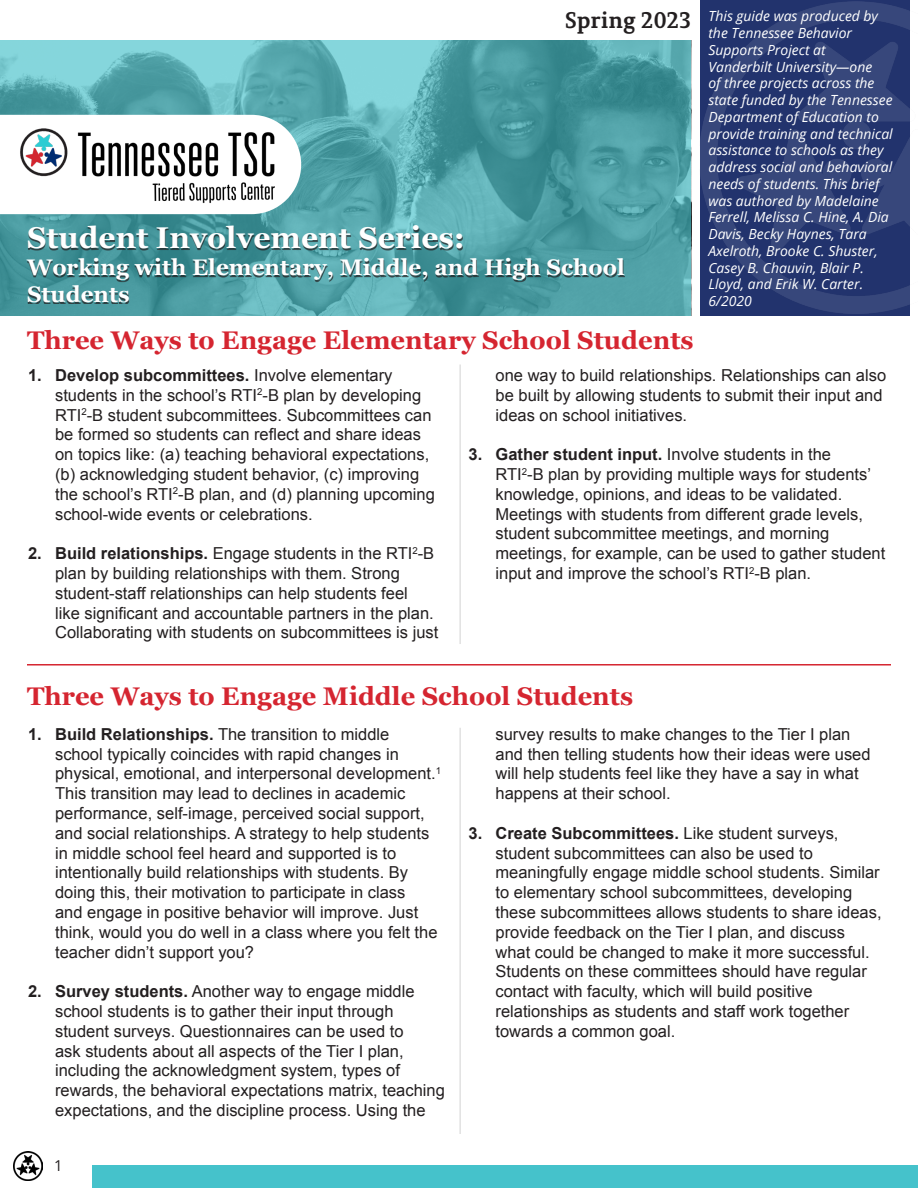
<style>
.page{position:relative;width:918px;height:1188px;background:#fff}
.page>*{position:absolute;margin:0;border:0;box-sizing:border-box;transform-origin:0 0}
.t1{font:700 30px "Georgia";color:#fff}
.t2{font:700 25.5px "Georgia";color:#d52530}
.t3{font:700 22.5px/27px "Georgia";color:#fff}
.t4{font:700 22.5px "Permian Slab Serif Typeface";color:#231f20}
.t5{font:16.5px/19.8px "Arial";color:#231f20}
.t6{font:15px "Open Sans";color:#231f20}
.t7{font:italic 13.95px "Open Sans";color:#fff}
.s1{font-weight:700}
</style>
<div class="page">
<img style="left:700px;top:2px;width:210px;height:312px">
<svg style="left:0;top:40px;width:691px;height:276px;background:#54a5ab"></svg>
<svg style="left:0;top:115px;width:301px;height:99px"></svg>
<img style="left:0;top:104px;width:295px;height:107px">
<div style="left:27px;top:227px;width:598px;height:77px;background:#231f20;opacity:.73"></div>
<hr style="left:460px;top:364px;width:1px;height:280px;background:#76797a">
<hr style="left:460px;top:728px;width:1px;height:406px;background:#76797a">
<hr style="left:27px;top:664px;width:864px;height:2px;background:#d52530">
<div style="left:93px;top:1166px;width:825px;height:22px;background:#45c2cb"></div>
<img style="left:14px;top:1151px;width:29px;height:29px">
<p class="t4" style="left:565px;top:1px;width:128px">Spring 2023</p>
<p class="t1" style="left:27px;top:215px;width:439px">Student Involvement Series:</p>
<p class="t3" style="left:27px;top:253px;width:599px">Working with Elementary, Middle, and High School<br>Students</p>
<p class="t2" style="left:27px;top:321px;width:668px">Three Ways to Engage Elementary School Students</p>
<p class="t7" style="left:708px;top:7px;width:171px">This guide was produced by</p>
<p class="t7" style="left:708px;top:24px;width:145px">the Tennessee Behavior</p>
<p class="t7" style="left:708px;top:40px;width:119px">Supports Project at</p>
<p class="t7" style="left:708px;top:57px;width:165px">Vanderbilt University—one</p>
<p class="t7" style="left:708px;top:74px;width:168px">of three projects across the</p>
<p class="t7" style="left:708px;top:91px;width:186px">state funded by the Tennessee</p>
<p class="t7" style="left:708px;top:107px;width:172px">Department of Education to</p>
<p class="t7" style="left:708px;top:124px;width:186px">provide training and technical</p>
<p class="t7" style="left:708px;top:141px;width:177px">assistance to schools as they</p>
<p class="t7" style="left:708px;top:157px;width:185px">address social and behavioral</p>
<p class="t7" style="left:708px;top:174px;width:172px">needs of students. This brief</p>
<p class="t7" style="left:708px;top:191px;width:172px">was authored by Madelaine</p>
<p class="t7" style="left:708px;top:208px;width:182px">Ferrell, Melissa C. Hine, A. Dia</p>
<p class="t7" style="left:708px;top:224px;width:160px">Davis, Becky Haynes, Tara</p>
<p class="t7" style="left:708px;top:241px;width:171px">Axelroth, Brooke C. Shuster,</p>
<p class="t7" style="left:708px;top:258px;width:157px">Casey B. Chauvin, Blair P.</p>
<p class="t7" style="left:708px;top:275px;width:156px">Lloyd, and Erik W. Carter.</p>
<p class="t7" style="left:708px;top:291px;width:45px">6/2020</p>
<p class="t5" style="left:55px;top:365px;width:381px;text-indent:-27px"><span class="s1">1. Develop subcommittees.</span> Involve elementary students in the school’s RTI<sup>2</sup>-B plan by developing RTI<sup>2</sup>-B student subcommittees. Subcommittees can be formed so students can reflect and share ideas on topics like: (a) teaching behavioral expectations, (b) acknowledging student behavior, (c) improving the school’s RTI<sup>2</sup>-B plan, and (d) planning upcoming school-wide events or celebrations.</p>
<p class="t5" style="left:55px;top:544px;width:385px;text-indent:-27px"><span class="s1">2. Build relationships.</span> Engage students in the RTI<sup>2</sup>-B plan by building relationships with them. Strong student-staff relationships can help students feel<br>like significant and accountable partners in the plan.<br>Collaborating with students on subcommittees is just</p>
<p class="t5" style="left:496px;top:365px;width:392px">one way to build relationships. Relationships can also be built by allowing students to submit their input and ideas on school initiatives.</p>
<p class="t5" style="left:496px;top:445px;width:391px;text-indent:-27px"><span class="s1">3. Gather student input.</span> Involve students in the<br>RTI<sup>2</sup>-B plan by providing multiple ways for students’ knowledge, opinions, and ideas to be validated.<br>Meetings with students from different grade levels, student subcommittee meetings, and morning meetings, for example, can be used to gather student input and improve the school’s RTI<sup>2</sup>-B plan.</p>
<p class="t2" style="left:27px;top:677px;width:608px">Three Ways to Engage Middle School Students</p>
<p class="t5" style="left:55px;top:724px;width:387px;text-indent:-27px"><span class="s1">1. Build Relationships.</span> The transition to middle school typically coincides with rapid changes in physical, emotional, and interpersonal development.<sup>1<br></sup>This transition may lead to declines in academic performance, self-image, perceived social support, and social relationships. A strategy to help students in middle school feel heard and supported is to intentionally build relationships with students. By doing this, their motivation to participate in class<br>and engage in positive behavior will improve. Just think, would you do well in a class where you felt the teacher didn’t support you?</p>
<p class="t5" style="left:55px;top:982px;width:391px;text-indent:-27px"><span class="s1">2. Survey students.</span> Another way to engage middle school students is to gather their input through student surveys. Questionnaires can be used to<br>ask students about all aspects of the Tier I plan, including the acknowledgment system, types of rewards, the behavioral expectations matrix, teaching expectations, and the discipline process. Using the</p>
<p class="t6" style="left:54px;top:1155px;width:10px">1</p>
<p class="t5" style="left:496px;top:724px;width:377px">survey results to make changes to the Tier I plan and then telling students how their ideas were used will help students feel like they have a say in what happens at their school.</p>
<p class="t5" style="left:496px;top:823px;width:388px;text-indent:-27px"><span class="s1">3. Create Subcommittees.</span> Like student surveys, student subcommittees can also be used to meaningfully engage middle school students. Similar to elementary school subcommittees, developing these subcommittees allows students to share ideas, provide feedback on the Tier I plan, and discuss what could be changed to make it more successful.<br>Students on these committees should have regular contact with faculty, which will build positive relationships as students and staff work together towards a common goal.</p>
</div>
